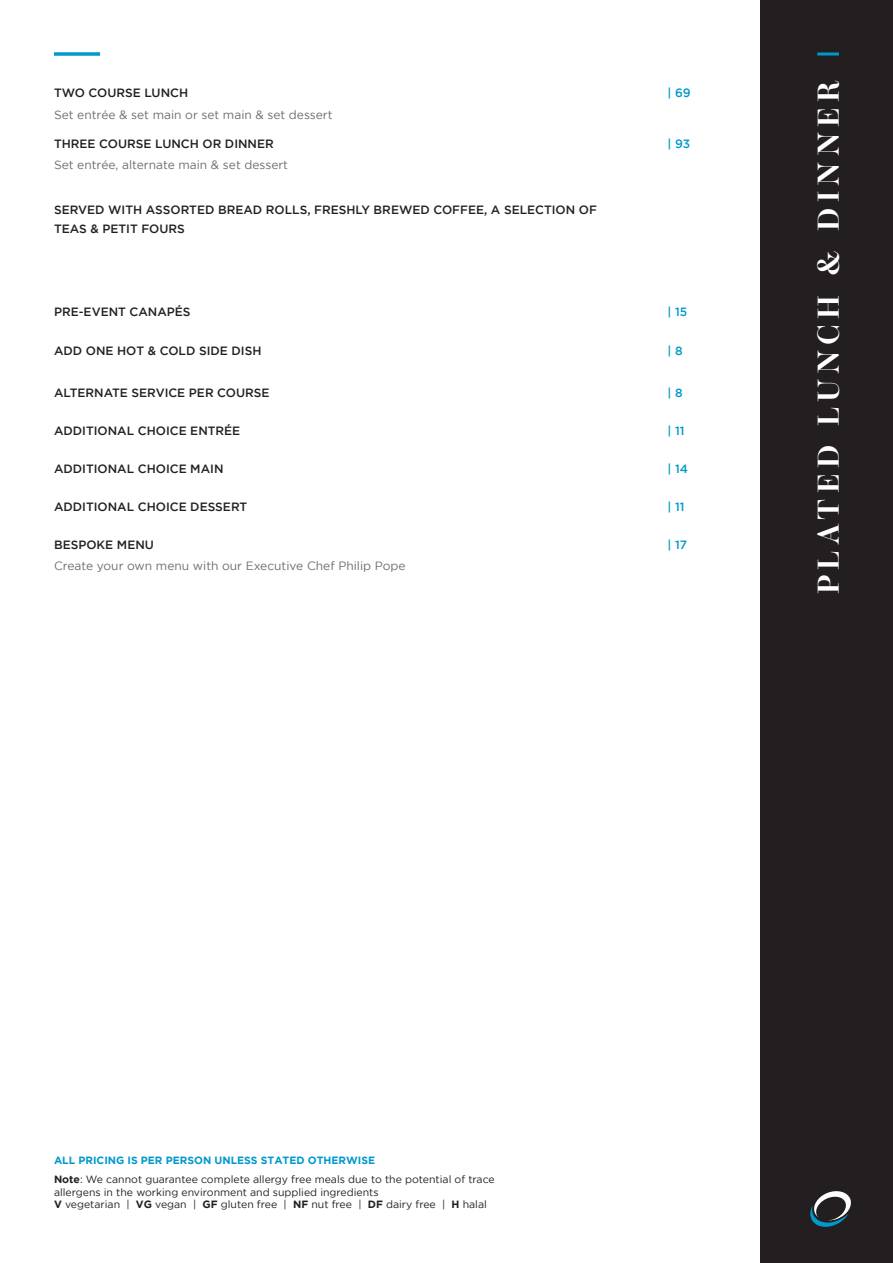
<style>
.page{position:relative;width:893px;height:1263px;background:#fff}
.page>*{position:absolute;margin:0;border:0;box-sizing:border-box;transform-origin:0 0}
.t1{font:600 30px "Operetta 12";letter-spacing:.175em;color:#fff}
.t2{font:500 12px/19.5px "Gotham";color:#231f20}
.t3{font:12px "Gotham";color:#6c6d70}
.t4{font:500 12px "Gotham";color:#09c}
.t5{font:10.5px/12.6px "Gotham";color:#231f20}
.t6{font:700 10.5px "Gotham";color:#09c}
.s1{font-weight:700}
</style>
<div class="page">
<div style="left:760px;top:0;width:133px;height:1263px;background:#231f20"></div>
<hr style="left:817px;top:53px;width:22px;height:3px;background:#09c">
<svg style="left:810px;top:1191px;width:41px;height:36px"></svg>
<hr style="left:54px;top:53px;width:46px;height:3px;background:#09c">
<p class="t2" style="left:54px;top:83px;width:136px">TWO COURSE LUNCH</p>
<p class="t4" style="left:668px;top:86px;width:25px">| 69</p>
<p class="t3" style="left:54px;top:108px;width:280px">Set entrée &amp; set main or set main &amp; set dessert</p>
<p class="t2" style="left:54px;top:134px;width:221px">THREE COURSE LUNCH OR DINNER</p>
<p class="t4" style="left:668px;top:137px;width:24px">| 93</p>
<p class="t3" style="left:54px;top:158px;width:236px">Set entrée, alternate main &amp; set dessert</p>
<p class="t2" style="left:54px;top:199px;width:544px">SERVED WITH ASSORTED BREAD ROLLS, FRESHLY BREWED COFFEE, A SELECTION OF<br>TEAS &amp; PETIT FOURS</p>
<p class="t2" style="left:54px;top:302px;width:138px">PRE-EVENT CANAPÉS</p>
<p class="t4" style="left:668px;top:305px;width:21px">| 15</p>
<p class="t2" style="left:54px;top:341px;width:209px">ADD ONE HOT &amp; COLD SIDE DISH</p>
<p class="t4" style="left:668px;top:344px;width:17px">| 8</p>
<p class="t2" style="left:54px;top:383px;width:217px">ALTERNATE SERVICE PER COURSE</p>
<p class="t4" style="left:668px;top:386px;width:17px">| 8</p>
<p class="t2" style="left:54px;top:421px;width:188px">ADDITIONAL CHOICE ENTRÉE</p>
<p class="t4" style="left:668px;top:424px;width:19px">| 11</p>
<p class="t2" style="left:54px;top:459px;width:171px">ADDITIONAL CHOICE MAIN</p>
<p class="t4" style="left:668px;top:462px;width:22px">| 14</p>
<p class="t2" style="left:54px;top:497px;width:195px">ADDITIONAL CHOICE DESSERT</p>
<p class="t4" style="left:668px;top:500px;width:19px">| 11</p>
<p class="t2" style="left:54px;top:535px;width:101px">BESPOKE MENU</p>
<p class="t4" style="left:668px;top:538px;width:21px">| 17</p>
<p class="t3" style="left:54px;top:559px;width:353px">Create your own menu with our Executive Chef Philip Pope</p>
<p class="t1" style="left:811px;top:594px;width:515px;rotate:-90deg">PLATED LUNCH &amp; DINNER</p>
<p class="t6" style="left:54px;top:1154px;width:323px">ALL PRICING IS PER PERSON UNLESS STATED OTHERWISE</p>
<p class="t5" style="left:54px;top:1173px;width:442px"><span class="s1">Note</span>: We cannot guarantee complete allergy free meals due to the potential of trace allergens in the working environment and supplied ingredients<br><span class="s1">V</span> vegetarian | <span class="s1">VG</span> vegan | <span class="s1">GF</span> gluten free | <span class="s1">NF</span> nut free | <span class="s1">DF</span> dairy free | <span class="s1">H</span> halal</p>
</div>
